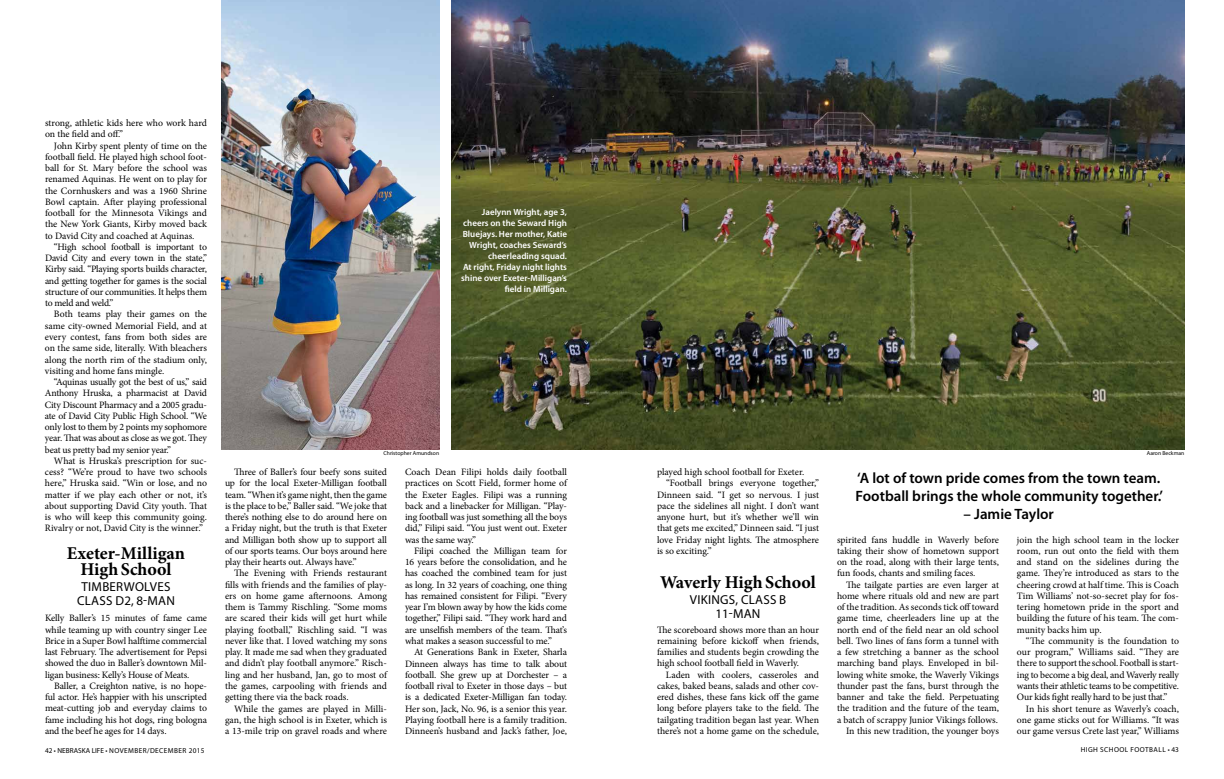
<style>
.page{position:relative;width:1224px;height:779px;background:#fff}
.page>*{position:absolute;margin:0;border:0;box-sizing:border-box;transform-origin:0 0}
.t1{font:700 18px/16px "Minion Pro";color:#000;text-align:center}
.t2{font:600 15px/18px "Myriad Pro";color:#000}
.t3{font:13px/14px "Myriad Pro";letter-spacing:.02em;color:#000;text-align:center}
.t4{font:9.8px/11.3px "Minion Pro";letter-spacing:-.005em;color:#000;text-align:justify}
.t5{font:600 9px/11px "Myriad Pro";color:#fff;text-align:right}
.t6{font:7.2px "Myriad Pro";letter-spacing:.06em;color:#000}
.t7{font:5.7px "Myriad Pro";color:#000}
</style>
<div class="page">
<img style="left:221px;top:0;width:218px;height:449px">
<img style="left:451px;top:0;width:733px;height:449px">
<p class="t4" style="left:45px;top:117px;width:163px">strong, athletic kids here who work hard on the field and off.”</p>
<p class="t4" style="left:45px;top:140px;width:164px;text-indent:9px">John Kirby spent plenty of time on the football field. He played high school foot&shy;ball for St. Mary before the school was renamed Aquinas. He went on to play for the Cornhuskers and was a 1960 Shrine Bowl captain. After playing professional football for the Minnesota Vikings and the New York Giants, Kirby moved back to David City and coached at Aquinas.</p>
<p class="t4" style="left:45px;top:241px;width:164px;text-indent:9px">“High school football is important to David City and every town in the state,” Kirby said. “Playing sports builds character, and getting together for games is the social structure of our communities. It helps them to meld and weld.”</p>
<p class="t4" style="left:45px;top:309px;width:164px;text-indent:9px">Both teams play their games on the same city-owned Memorial Field, and at every contest, fans from both sides are on the same side, literally. With bleachers along the north rim of the stadium only, visiting and home fans mingle.</p>
<p class="t4" style="left:45px;top:376px;width:164px;text-indent:9px">“Aquinas usually got the best of us,” said Anthony Hruska, a pharmacist at David City Discount Pharmacy and a 2005 gradu&shy;ate of David City Public High School. “We only lost to them by 2 points my sophomore year. That was about as close as we got. They beat us pretty bad my senior year.”</p>
<p class="t4" style="left:45px;top:455px;width:164px;text-indent:9px">What is Hruska’s prescription for suc&shy;cess? “We’re proud to have two schools here,” Hruska said. “Win or lose, and no matter if we play each other or not, it’s about supporting David City youth. That is who will keep this community going.<br>Rivalry or not, David City is the winner.”</p>
<h1 class="t1" style="left:67px;top:544px;width:120px">Exeter-Milligan<br>HighSchool</h1>
<h3 class="t3" style="left:77px;top:579px;width:99px">TIMBERWOLVES<br>CLASS D2, 8-MAN</h3>
<p class="t4" style="left:45px;top:612px;width:164px">Kelly Baller’s 15 minutes of fame came while teaming up with country singer Lee Brice in a Super Bowl halftime commercial last February. The advertisement for Pepsi showed the duo in Baller’s downtown Mil&shy;ligan business: Kelly’s House of Meats.</p>
<p class="t4" style="left:45px;top:680px;width:164px;text-indent:9px">Baller, a Creighton native, is no hope&shy;ful actor. He’s happier with his unscripted meat-cutting job and everyday claims to fame including his hot dogs, ring bologna and the beef he ages for 14 days.</p>
<p class="t5" style="left:461px;top:206px;width:107px">Jaelynn Wright, age 3, cheers on the Seward High<br>Bluejays. Her mother, Katie<br>Wright, coaches Seward’s cheerleading squad.<br>At right, Friday night lights shine over Exeter-Milligan’s field in Milligan.</p>
<p class="t7" style="left:384px;top:449px;width:57px">Christopher Amundson</p>
<p class="t7" style="left:1147px;top:449px;width:39px">Aaron Beckman</p>
<p class="t4" style="left:225px;top:466px;width:164px;text-indent:9px">Three of Baller’s four beefy sons suited up for the local Exeter-Milligan football team. “When it’s game night, then the game is the place to be,” Baller said. “We joke that there’s nothing else to do around here on a Friday night, but the truth is that Exeter and Milligan both show up to support all of our sports teams. Our boys around here play their hearts out. Always have.”</p>
<p class="t4" style="left:225px;top:567px;width:164px;text-indent:9px">The Evening with Friends restaurant fills with friends and the families of play&shy;ers on home game afternoons. Among them is Tammy Rischling. “Some moms are scared their kids will get hurt while playing football,” Rischling said. “I was never like that. I loved watching my sons play. It made me sad when they graduated and didn’t play football anymore.” Risch&shy;ling and her husband, Jan, go to most of the games, carpooling with friends and getting there via the back roads.</p>
<p class="t4" style="left:225px;top:702px;width:164px;text-indent:9px">While the games are played in Milli&shy;gan, the high school is in Exeter, which is a 13-mile trip on gravel roads and where</p>
<p class="t4" style="left:405px;top:466px;width:164px">Coach Dean Filipi holds daily football practices on Scott Field, former home of the Exeter Eagles. Filipi was a running back and a linebacker for Milligan. “Play&shy;ing football was just something all the boys did,” Filipi said. “You just went out. Exeter was the same way.”</p>
<p class="t4" style="left:405px;top:545px;width:164px;text-indent:9px">Filipi coached the Milligan team for 16 years before the consolidation, and he has coached the combined team for just as long. In 32 years of coaching, one thing has remained consistent for Filipi. “Every year I’m blown away by how the kids come together,” Filipi said. “They work hard and are unselfish members of the team. That’s what makes a season successful to me.”</p>
<p class="t4" style="left:405px;top:646px;width:164px;text-indent:9px">At Generations Bank in Exeter, Sharla Dinneen always has time to talk about football. She grew up at Dorchester – a football rival to Exeter in those days – but is a dedicated Exeter-Milligan fan today.<br>Her son, Jack, No. 96, is a senior this year.<br>Playing football here is a family tradition.<br>Dinneen’s husband and Jack’s father, Joe,</p>
<p class="t4" style="left:657px;top:466px;width:149px">played high school football for Exeter.</p>
<p class="t4" style="left:666px;top:477px;width:154px">“Football brings everyone together,”</p>
<p class="t4" style="left:657px;top:489px;width:164px">Dinneen said. “I get so nervous. I just</p>
<p class="t4" style="left:657px;top:500px;width:164px">pace the sidelines all night. I don’t want</p>
<p class="t4" style="left:657px;top:511px;width:163px">anyone hurt, but it’s whether we’ll win</p>
<p class="t4" style="left:657px;top:522px;width:164px">that gets me excited,” Dinneen said. “I just</p>
<p class="t4" style="left:657px;top:534px;width:164px">love Friday night lights. The atmosphere</p>
<p class="t4" style="left:657px;top:545px;width:56px">is so exciting.”</p>
<h1 class="t1" style="left:660px;top:573px;width:157px">Waverly HighSchool</h1>
<h3 class="t3" style="left:690px;top:592px;width:98px">VIKINGS, CLASS B<br>11-MAN</h3>
<p class="t4" style="left:657px;top:624px;width:164px">The scoreboard shows more than an hour remaining before kickoff when friends, families and students begin crowding the high school football field in Waverly.</p>
<p class="t4" style="left:657px;top:669px;width:164px;text-indent:9px">Laden with coolers, casseroles and cakes, baked beans, salads and other cov&shy;ered dishes, these fans kick off the game long before players take to the field. The tailgating tradition began last year. When there’s not a home game on the schedule,</p>
<h2 class="t2" style="left:856px;top:468px;width:309px">‘A lot of town pride comes from the town team.<br>Football brings the whole community together.’</h2>
<h2 class="t2" style="left:964px;top:504px;width:92px">– Jamie Taylor</h2>
<p class="t4" style="left:837px;top:534px;width:164px">spirited fans huddle in Waverly before taking their show of hometown support on the road, along with their large tents, fun foods, chants and smiling faces.</p>
<p class="t4" style="left:837px;top:579px;width:164px;text-align:right">The tailgate parties are even larger at home where rituals old and new are part of the tradition. As seconds tick off toward game time, cheerleaders line up at the north end of the field near an old school bell. Two lines of fans form a tunnel with a few stretching a banner as the school marching band plays. Enveloped in bil&shy;lowing white smoke, the Waverly Vikings thunder past the fans, burst through the banner and take the field. Perpetuating the tradition and the future of the team, a batch of scrappy Junior Vikings follows.<br>In this new tradition, the younger boys</p>
<p class="t4" style="left:1017px;top:534px;width:164px">join the high school team in the locker room, run out onto the field with them and stand on the sidelines during the game. They’re introduced as stars to the cheering crowd at half time. This is Coach Tim Williams’ not-so-secret play for fos&shy;tering hometown pride in the sport and building the future of his team. The com&shy;munity backs him up.</p>
<p class="t4" style="left:1017px;top:635px;width:164px;text-indent:9px">“The community is the foundation to our program,” Williams said. “They are there to support the school. Football is start&shy;ing to become a big deal, and Waverly really wants their athletic teams to be competitive.<br>Our kids fight really hard to be just that.”</p>
<p class="t4" style="left:1017px;top:702px;width:164px;text-indent:9px">In his short tenure as Waverly’s coach, one game sticks out for Williams. “It was our game versus Crete last year,” Williams</p>
<p class="t6" style="left:45px;top:745px;width:161px">42 • NEBRASKA LIFE • NOVEMBER/DECEMBER 2015</p>
<p class="t6" style="left:1081px;top:745px;width:100px">HIGH SCHOOL FOOTBALL • 43</p>
</div>
